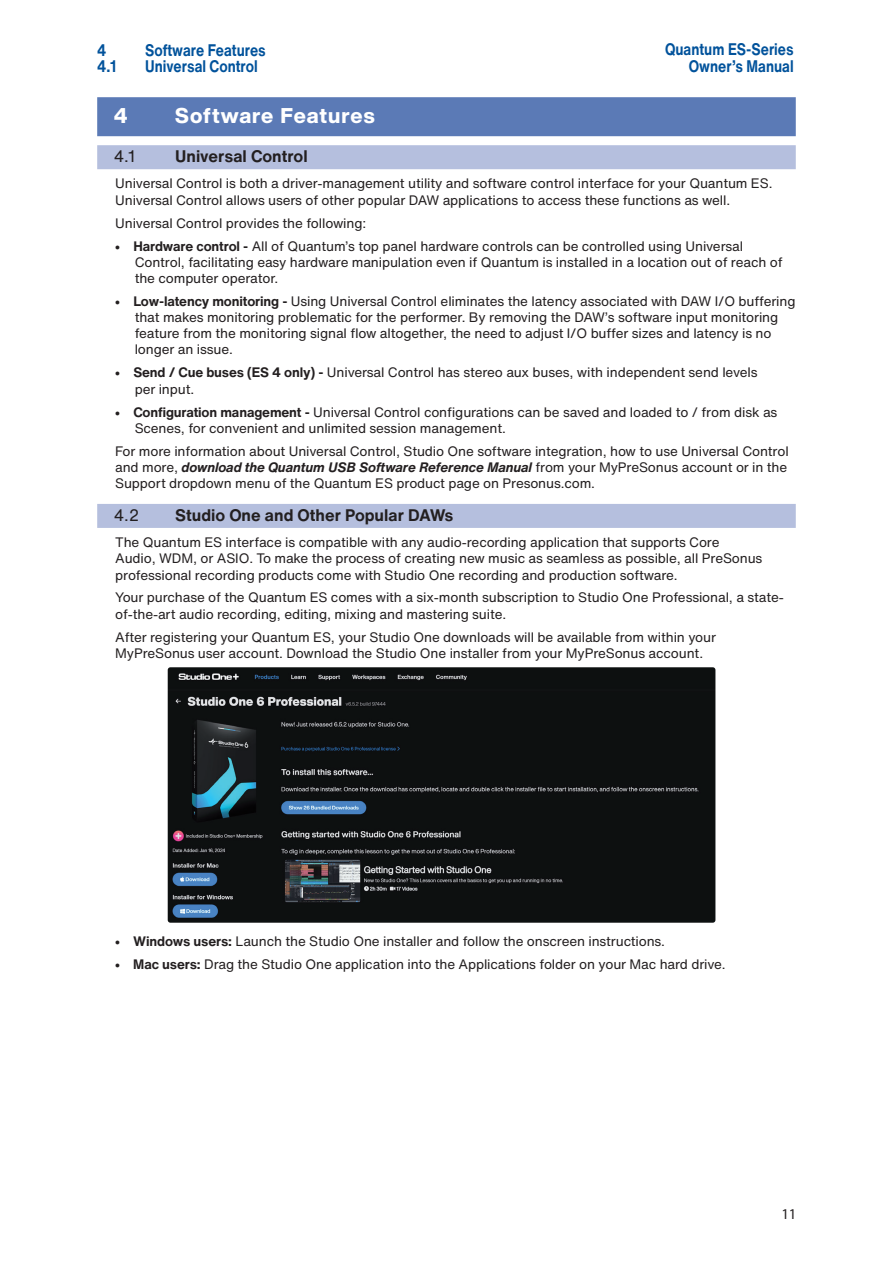
<style>
.page{position:relative;width:893px;height:1263px;background:#fff}
.page>*{position:absolute;margin:0;border:0;box-sizing:border-box;transform-origin:0 0}
.t1{font:800 21px "Helvetica Now Display";letter-spacing:.05em;color:#fff}
.t2{font:700 16.5px/16.5px "Helvetica Now Text";color:#01529b;text-align:right;scale:.85 1}
.t3{font:700 16.5px "Helvetica Now Text";color:#231f20}
.t4{font:16.5px "Helvetica Now Text";color:#231f20}
.t5{font:15px "Myriad Pro";color:#231f20}
.t6{font:13.5px/16.2px "Helvetica Now Text";letter-spacing:-.01em;color:#231f20}
.s1{font-family:"Myriad Pro";font-weight:900}
.s2{font-weight:700}
.s3{font-weight:700;font-style:italic}
</style>
<div class="page">
<div style="left:97px;top:97px;width:699px;height:39px;background:#5b7ab6"></div>
<div style="left:97px;top:145px;width:699px;height:24px;background:#b5bfde"></div>
<div style="left:97px;top:504px;width:699px;height:24px;background:#b5bfde"></div>
<img style="left:168px;top:667px;width:547px;height:256px">
<p class="t2" style="left:97px;top:41px;width:12px">4</p>
<p class="t2" style="left:145px;top:41px;width:143px">Software Features</p>
<p class="t2" style="left:97px;top:58px;width:24px">4.1</p>
<p class="t2" style="left:145px;top:58px;width:134px">Universal Control</p>
<p class="t2" style="left:665px;top:41px;width:153px">Quantum ES-Series<br>Owner’s Manual</p>
<h1 class="t1" style="left:114px;top:101px;width:15px">4</h1>
<h1 class="t1" style="left:175px;top:101px;width:201px">Software Features</h1>
<p class="t4" style="left:114px;top:144px;width:23px">4.1</p>
<p class="t3" style="left:175px;top:144px;width:134px">Universal Control</p>
<p class="t6" style="left:115px;top:175px;width:659px">Universal Control is both a driver-management utility and software control interface for your Quantum ES.<br>Universal Control allows users of other popular DAW applications to access these functions as well.</p>
<p class="t6" style="left:115px;top:214px;width:253px">Universal Control provides the following:</p>
<p class="t6" style="left:135px;top:237px;width:649px;text-indent:-19px"><span class="s1">•</span> <span class="s2">Hardware control -</span> All of Quantum’s top panel hardware controls can be controlled using Universal<br>Control, facilitating easy hardware manipulation even if Quantum is installed in a location out of reach of the computer operator.</p>
<p class="t6" style="left:135px;top:293px;width:662px;text-indent:-19px"><span class="s1">•</span> <span class="s2">Low-latency monitoring -</span> Using Universal Control eliminates the latency associated with DAW I/O buffering that makes monitoring problematic for the performer. By removing the DAW’s software input monitoring feature from the monitoring signal flow altogether, the need to adjust I/O buffer sizes and latency is no longer an issue.</p>
<p class="t6" style="left:135px;top:364px;width:624px;text-indent:-19px"><span class="s1">•</span> <span class="s2">Send / Cue buses (ES 4 only) -</span> Universal Control has stereo aux buses, with independent send levels per input.</p>
<p class="t6" style="left:135px;top:403px;width:644px;text-indent:-19px"><span class="s1">•</span> <span class="s2">Configuration management -</span> Universal Control configurations can be saved and loaded to / from disk as<br>Scenes, for convenient and unlimited session management.</p>
<p class="t6" style="left:115px;top:442px;width:675px;text-align:justify">For more information about Universal Control, Studio One software integration, how to use Universal Control and more, <span class="s3">download the Quantum USB Software Reference Manual</span> from your MyPreSonus account or in the Support dropdown menu of the Quantum ES product page on Presonus.com.</p>
<p class="t4" style="left:114px;top:503px;width:27px">4.2</p>
<p class="t3" style="left:175px;top:503px;width:280px">Studio One and Other Popular DAWs</p>
<p class="t6" style="left:115px;top:534px;width:649px">The Quantum ES interface is compatible with any audio-recording application that supports Core<br>Audio, WDM, or ASIO. To make the process of creating new music as seamless as possible, all PreSonus professional recording products come with Studio One recording and production software.</p>
<p class="t6" style="left:115px;top:589px;width:670px">Your purchase of the Quantum ES comes with a six-month subscription to Studio One Professional, a state&shy;of-the-art audio recording, editing, mixing and mastering suite.</p>
<p class="t6" style="left:115px;top:628px;width:602px">After registering your Quantum ES, your Studio One downloads will be available from within your<br>MyPreSonus user account. Download the Studio One installer from your MyPreSonus account.</p>
<p class="t6" style="left:115px;top:932px;width:551px"><span class="s1">•</span> <span class="s2">Windows users:</span> Launch the Studio One installer and follow the onscreen instructions.</p>
<p class="t6" style="left:115px;top:955px;width:612px"><span class="s1">•</span> <span class="s2">Mac users:</span> Drag the Studio One application into the Applications folder on your Mac hard drive.</p>
<p class="t5" style="left:781px;top:1206px;width:17px">11</p>
</div>
